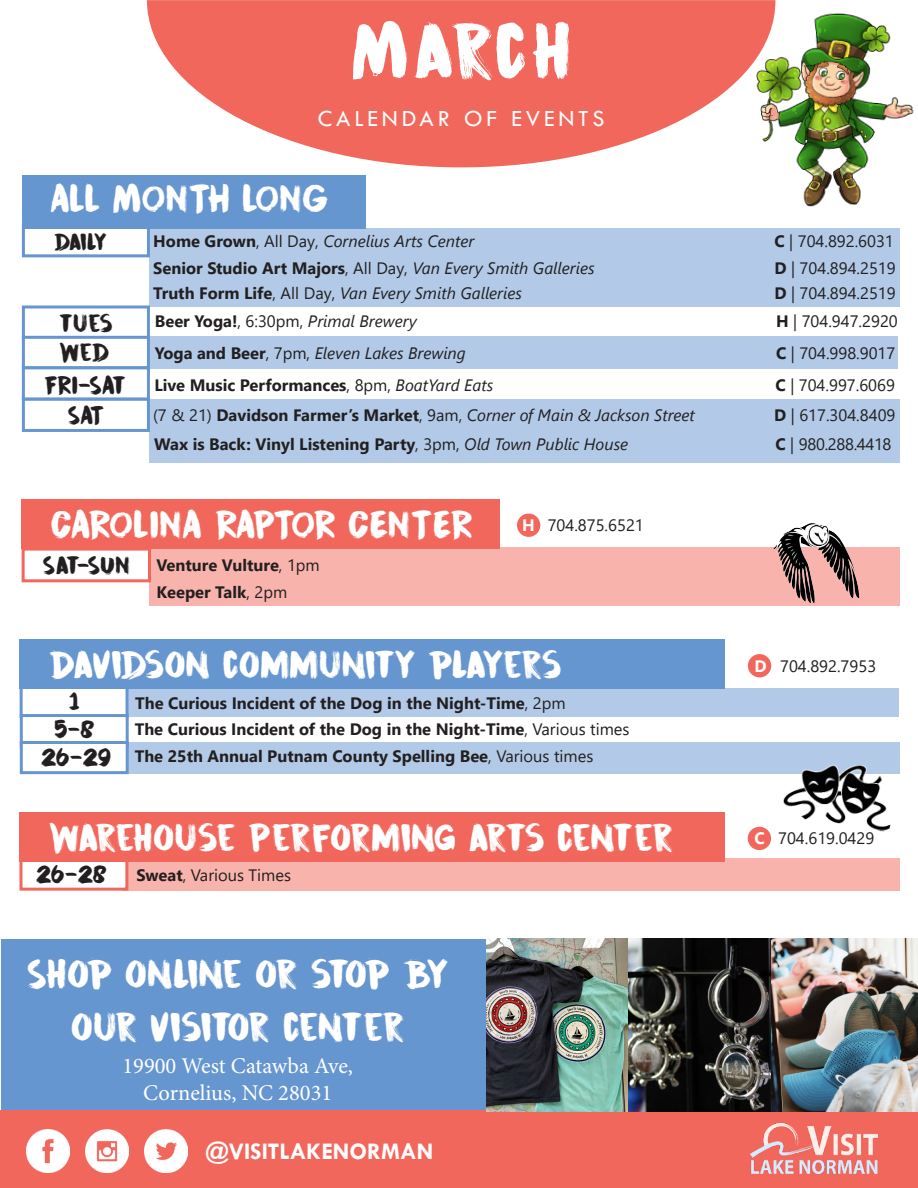
<style>
.page{position:relative;width:918px;height:1188px;background:#fff}
.page>*{position:absolute;margin:0;border:0;box-sizing:border-box;transform-origin:0 0}
.t1{font:69px "DK Cinnabar Brush";letter-spacing:.025em;color:#fff}
.t2{font:36px/52.5px "DK Cinnabar Brush";letter-spacing:-.07em;color:#fff;text-align:center}
.t3{font:34.5px "DK Cinnabar Brush";letter-spacing:-.04em;color:#fff}
.t4{font:34.5px "DK Cinnabar Brush";color:#fff}
.t5{font:24px "Tw Cen";letter-spacing:.16em;color:#fff}
.t6{font:700 24px "Tw Cen";color:#fff}
.t7{font:22.5px "DK Cinnabar Brush";letter-spacing:-.045em;color:#231f20}
.t8{font:22.5px/27px "Minion Pro";color:#fff;text-align:center}
.t9{font:21px "DK Cinnabar Brush";letter-spacing:-.065em;color:#231f20}
.t10{font:700 16.5px "Segoe UI";color:#231f20}
.t11{font:italic 16.5px "Segoe UI";color:#231f20}
.t12{font:16.5px "Segoe UI";color:#231f20}
.t13{font:16.5px "Segoe UI";letter-spacing:-.02em;color:#231f20}
.s1{font-weight:700;font-style:normal}
.s2{font-style:normal}
.s3{font-weight:700}
.s4{font-weight:400}
.s5{font-weight:400;font-style:italic}
.s6{font-weight:700;color:#fff}
</style>
<div class="page">
<div style="left:148px;top:336px;width:750px;height:33px;background:#b2cae7"></div>
<div style="left:22px;top:335px;width:128px;height:34px;background:#fff;border:3px solid #6696cf"></div>
<div style="left:128px;top:743px;width:772px;height:31px;background:#b2cae7"></div>
<div style="left:149px;top:548px;width:751px;height:58px;background:#f8b3ad"></div>
<div style="left:121px;top:688px;width:778px;height:29px;background:#b2cae7"></div>
<div style="left:20px;top:685px;width:109px;height:33px;background:#fff;border:3px solid #6696cf"></div>
<div style="left:20px;top:640px;width:705px;height:49px;background:#6696cf"></div>
<div style="left:748px;top:654px;width:23px;height:23px;background:#f2675c;border-radius:50%"></div>
<div style="left:150px;top:399px;width:750px;height:64px;background:#b2cae7"></div>
<div style="left:1px;top:939px;width:917px;height:172px;background:#6696cf"></div>
<div style="left:22px;top:366px;width:128px;height:35px;background:#fff;border:3px solid #6696cf"></div>
<div style="left:122px;top:858px;width:778px;height:33px;background:#f8b3ad"></div>
<div style="left:19px;top:858px;width:109px;height:33px;background:#fff;border:3px solid #f2675c"></div>
<div style="left:19px;top:812px;width:706px;height:50px;background:#f2675c"></div>
<div style="left:748px;top:827px;width:23px;height:23px;background:#f2675c;border-radius:50%"></div>
<img style="left:783px;top:765px;width:108px;height:66px">
<div style="left:21px;top:499px;width:479px;height:49px;background:#f2675c"></div>
<div style="left:517px;top:514px;width:23px;height:23px;background:#f2675c;border-radius:50%"></div>
<img style="left:771px;top:523px;width:91px;height:80px">
<svg style="left:147px;top:0;width:629px;height:167px;fill:#f2675c"></svg>
<div style="left:1px;top:1111px;width:917px;height:77px;background:#f2675c"></div>
<img style="left:751px;top:1124px;width:127px;height:49px">
<img style="left:27px;top:1130px;width:43px;height:43px">
<img style="left:85px;top:1130px;width:43px;height:43px">
<img style="left:144px;top:1130px;width:43px;height:43px">
<div style="left:150px;top:229px;width:750px;height:78px;background:#b2cae7"></div>
<div style="left:22px;top:223px;width:128px;height:34px;background:#fff;border:3px solid #6696cf"></div>
<div style="left:22px;top:175px;width:343px;height:53px;background:#6696cf"></div>
<div style="left:22px;top:306px;width:128px;height:33px;background:#fff;border:3px solid #6696cf"></div>
<img style="left:486px;top:939px;width:286px;height:172px">
<div style="left:22px;top:398px;width:128px;height:34px;background:#fff;border:3px solid #6696cf"></div>
<div style="left:22px;top:548px;width:129px;height:34px;background:#fff;border:3px solid #f2675c"></div>
<div style="left:20px;top:714px;width:109px;height:33px;background:#fff;border:3px solid #6696cf"></div>
<div style="left:20px;top:741px;width:109px;height:33px;background:#fff;border:3px solid #6696cf"></div>
<img style="left:772px;top:939px;width:146px;height:172px">
<img style="left:742px;top:7px;width:172px;height:200px">
<p class="t1" style="left:351px;top:3px;width:222px">MARCH</p>
<p class="t5" style="left:318px;top:104px;width:288px">CALENDAR OF EVENTS</p>
<p class="t4" style="left:50px;top:175px;width:281px">ALL MONTH LONG</p>
<p class="t9" style="left:53px;top:228px;width:55px">DAILY</p>
<p class="t11" style="left:153px;top:226px;width:323px"><span class="s1">Home Grown</span><span class="s2">, All Day,</span> Cornelius Arts Center</p>
<p class="t12" style="left:775px;top:226px;width:121px"><span class="s3">C</span> | 704.892.6031</p>
<p class="t11" style="left:153px;top:253px;width:443px"><span class="s1">Senior Studio Art Majors</span><span class="s2">, All Day,</span> Van Every Smith Galleries</p>
<p class="t12" style="left:775px;top:253px;width:123px"><span class="s3">D</span> | 704.894.2519</p>
<p class="t11" style="left:153px;top:278px;width:370px"><span class="s1">Truth Form Life</span><span class="s2">, All Day,</span> Van Every Smith Galleries</p>
<p class="t12" style="left:775px;top:278px;width:123px"><span class="s3">D</span> | 704.894.2519</p>
<p class="t7" style="left:59px;top:308px;width:55px">TUES</p>
<p class="t11" style="left:155px;top:306px;width:264px"><span class="s1">Beer Yoga!</span><span class="s2">, 6:30pm,</span> Primal Brewery</p>
<p class="t12" style="left:776px;top:306px;width:123px"><span class="s3">H</span> | 704.947.2920</p>
<p class="t7" style="left:59px;top:337px;width:52px">WED</p>
<p class="t11" style="left:155px;top:338px;width:312px"><span class="s1">Yoga and Beer</span><span class="s2">, 7pm,</span> Eleven Lakes Brewing</p>
<p class="t12" style="left:776px;top:338px;width:121px"><span class="s3">C</span> | 704.998.9017</p>
<p class="t7" style="left:44px;top:370px;width:83px">FRI-SAT</p>
<p class="t10" style="left:154px;top:370px;width:340px">Live Music Performances<span class="s4">, 8pm,</span> <span class="s5">BoatYard Eats</span></p>
<p class="t12" style="left:776px;top:370px;width:121px"><span class="s3">C</span> | 704.997.6069</p>
<p class="t7" style="left:68px;top:400px;width:38px">SAT</p>
<p class="t11" style="left:153px;top:399px;width:543px"><span class="s2">(7 &amp; 21)</span> <span class="s1">Davidson Farmer’s Market</span><span class="s2">, 9am,</span> Corner of Main &amp; Jackson Street</p>
<p class="t12" style="left:774px;top:399px;width:123px"><span class="s3">D</span> | 617.304.8409</p>
<p class="t10" style="left:154px;top:429px;width:475px">Wax is Back: Vinyl Listening Party<span class="s4">, 3pm,</span> <span class="s5">Old Town Public House</span></p>
<p class="t13" style="left:775px;top:429px;width:118px"><span class="s3">C</span> | 980.288.4418</p>
<p class="t3" style="left:51px;top:500px;width:424px">CAROLINA RAPTOR CENTER</p>
<p class="t12" style="left:522px;top:510px;width:123px"><span class="s6">H</span> 704.875.6521</p>
<p class="t7" style="left:43px;top:550px;width:89px">SAT-SUN</p>
<p class="t10" style="left:157px;top:550px;width:165px">Venture Vulture<span class="s4">, 1pm</span></p>
<p class="t10" style="left:157px;top:577px;width:132px">Keeper Talk<span class="s4">, 2pm</span></p>
<p class="t3" style="left:49px;top:641px;width:515px">DAVIDSON COMMUNITY PLAYERS</p>
<p class="t12" style="left:755px;top:650px;width:123px"><span class="s6">D</span> 704.892.7953</p>
<p class="t10" style="left:135px;top:687px;width:432px">The Curious Incident of the Dog in the Night-Time<span class="s4">, 2pm</span></p>
<p class="t7" style="left:69px;top:685px;width:13px">1</p>
<p class="t7" style="left:54px;top:714px;width:43px">5-8</p>
<p class="t7" style="left:41px;top:742px;width:72px">26-29</p>
<p class="t10" style="left:135px;top:714px;width:496px">The Curious Incident of the Dog in the Night-Time<span class="s4">, Various times</span></p>
<p class="t10" style="left:135px;top:741px;width:460px">The 25th Annual Putnam County Spelling Bee<span class="s4">, Various times</span></p>
<p class="t3" style="left:49px;top:813px;width:627px">WAREHOUSE PERFORMING ARTS CENTER</p>
<p class="t12" style="left:754px;top:823px;width:121px"><span class="s6">C</span> 704.619.0429</p>
<p class="t7" style="left:36px;top:859px;width:73px">26-28</p>
<p class="t12" style="left:136px;top:860px;width:156px"><span class="s3">Sweat</span>, Various Times</p>
<p class="t2" style="left:27px;top:948px;width:424px">SHOP ONLINE OR STOP BY<br>OUR VISITOR CENTER</p>
<p class="t8" style="left:122px;top:1052px;width:232px">19900 West Catawba Ave,<br>Cornelius, NC 28031</p>
<p class="t6" style="left:205px;top:1137px;width:229px">@VISITLAKENORMAN</p>
</div>
